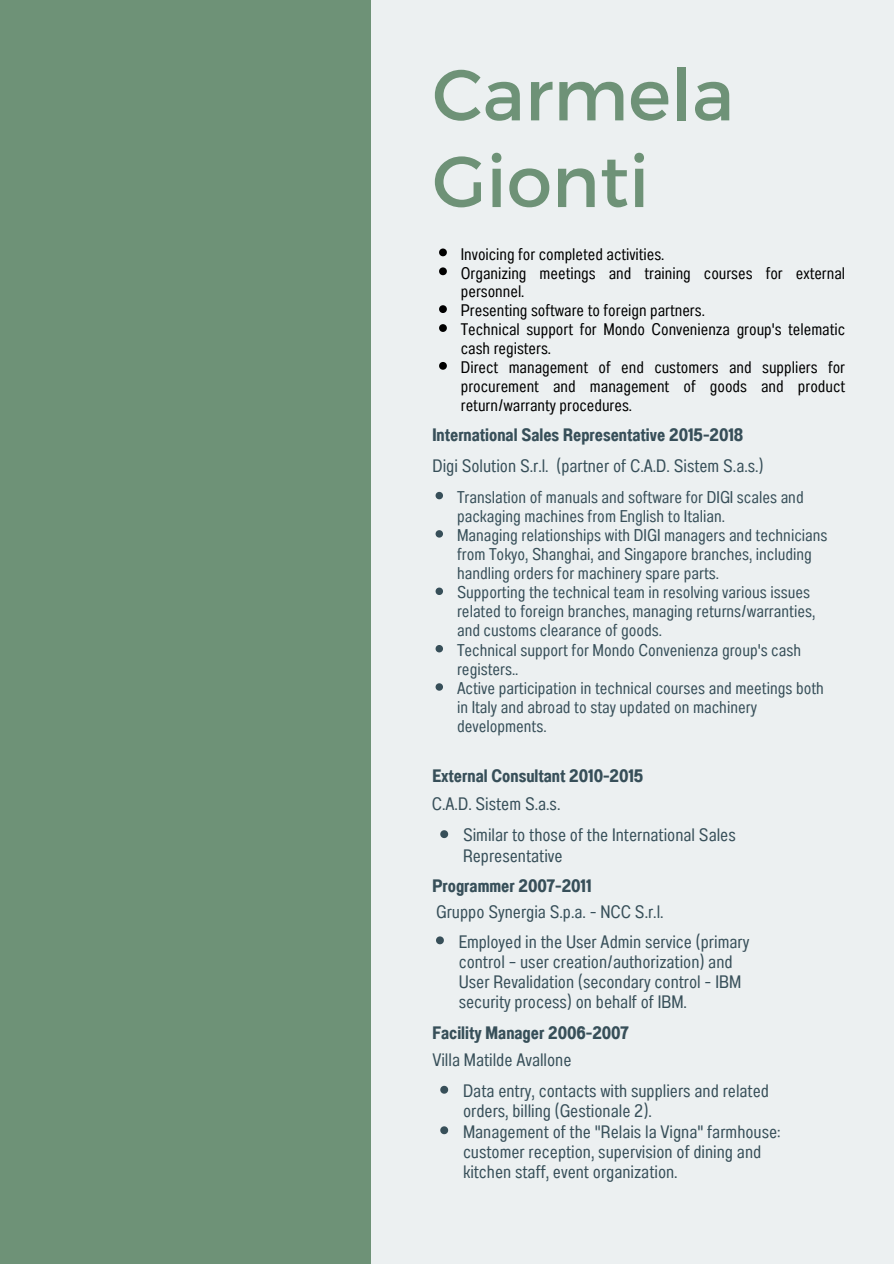
<style>
.page{position:relative;width:894px;height:1264px;background:#fff}
.page>*{position:absolute;margin:0;border:0;box-sizing:border-box;transform-origin:0 0}
.t1{font:72px/86.7px "Montserrat";color:#6e9277}
.t2{font:18px/20.2px "Anantason Wd 62";color:#374f59}
.t3{font:18px "Anantason Bold Wd 62";color:#374f59}
.t4{font:16.95px/19.2px "Anantason Wd 62";color:#374f59}
.t5{font:16.8px/18.9px "Anantason Wd 62";color:#000}
</style>
<div class="page">
<div style="left:0;top:0;width:893px;height:1263px;background:#ecf0f1"></div>
<div style="left:0;top:0;width:370px;height:1263px;background:#6e9277"></div>
<svg style="left:435px;top:492px;width:8px;height:7px"></svg>
<svg style="left:435px;top:530px;width:8px;height:7px"></svg>
<svg style="left:435px;top:587px;width:8px;height:8px"></svg>
<svg style="left:435px;top:645px;width:8px;height:7px"></svg>
<svg style="left:435px;top:683px;width:8px;height:7px"></svg>
<svg style="left:440px;top:830px;width:8px;height:8px"></svg>
<svg style="left:436px;top:936px;width:8px;height:8px"></svg>
<svg style="left:440px;top:1085px;width:8px;height:8px"></svg>
<svg style="left:440px;top:1126px;width:8px;height:8px"></svg>
<svg style="left:439px;top:248px;width:7px;height:8px"></svg>
<svg style="left:439px;top:267px;width:7px;height:8px"></svg>
<svg style="left:439px;top:305px;width:7px;height:8px"></svg>
<svg style="left:439px;top:324px;width:7px;height:8px"></svg>
<svg style="left:439px;top:362px;width:7px;height:8px"></svg>
<h1 class="t1" style="left:432px;top:48px;width:303px">Carmela<br>Gionti</h1>
<p class="t5" style="left:461px;top:244px;width:205px">Invoicing for completed activities.</p>
<h2 class="t5" style="left:461px;top:263px;width:385px">Organizing meetings and training courses for external personnel.</h2>
<p class="t5" style="left:461px;top:301px;width:245px">Presenting software to foreign partners.</p>
<p class="t5" style="left:461px;top:320px;width:385px">Technical support for Mondo Convenienza group's telematic cash registers.</p>
<p class="t5" style="left:461px;top:358px;width:385px;text-align:justify">Direct management of end customers and suppliers for procurement and management of goods and product return/warranty procedures.</p>
<p class="t3" style="left:432px;top:424px;width:312px">International Sales Representative 2015-2018</p>
<p class="t2" style="left:432px;top:455px;width:332px">Digi Solution S.r.l. (partner of C.A.D. Sistem S.a.s.)</p>
<p class="t4" style="left:457px;top:487px;width:348px">Translation of manuals and software for DIGI scales and packaging machines from English to Italian.</p>
<p class="t4" style="left:457px;top:525px;width:372px">Managing relationships with DIGI managers and technicians from Tokyo, Shanghai, and Singapore branches, including handling orders for machinery spare parts.</p>
<p class="t4" style="left:457px;top:582px;width:359px">Supporting the technical team in resolving various issues related to foreign branches, managing returns/warranties, and customs clearance of goods.</p>
<h2 class="t4" style="left:457px;top:640px;width:345px">Technical support for Mondo Convenienza group's cash registers..</h2>
<p class="t4" style="left:457px;top:678px;width:368px">Active participation in technical courses and meetings both in Italy and abroad to stay updated on machinery developments.</p>
<p class="t3" style="left:432px;top:765px;width:212px">External Consultant 2010-2015</p>
<p class="t2" style="left:432px;top:793px;width:130px">C.A.D. Sistem S.a.s.</p>
<p class="t2" style="left:463px;top:825px;width:274px">Similar to those of the International Sales<br>Representative</p>
<p class="t3" style="left:432px;top:875px;width:161px">Programmer 2007-2011</p>
<p class="t2" style="left:436px;top:901px;width:229px">Gruppo Synergia S.p.a. - NCC S.r.l.</p>
<h2 class="t2" style="left:458px;top:931px;width:292px">Employed in the User Admin service (primary control – user creation/authorization) and User Revalidation (secondary control - IBM security process) on behalf of IBM.</h2>
<p class="t3" style="left:432px;top:1021px;width:198px">Facility Manager 2006-2007</p>
<p class="t2" style="left:432px;top:1049px;width:141px">Villa Matilde Avallone</p>
<h2 class="t2" style="left:463px;top:1080px;width:307px">Data entry, contacts with suppliers and related orders, billing (Gestionale 2).</h2>
<p class="t2" style="left:463px;top:1121px;width:319px">Management of the "Relais la Vigna" farmhouse: customer reception, supervision of dining and kitchen staff, event organization.</p>
</div>
